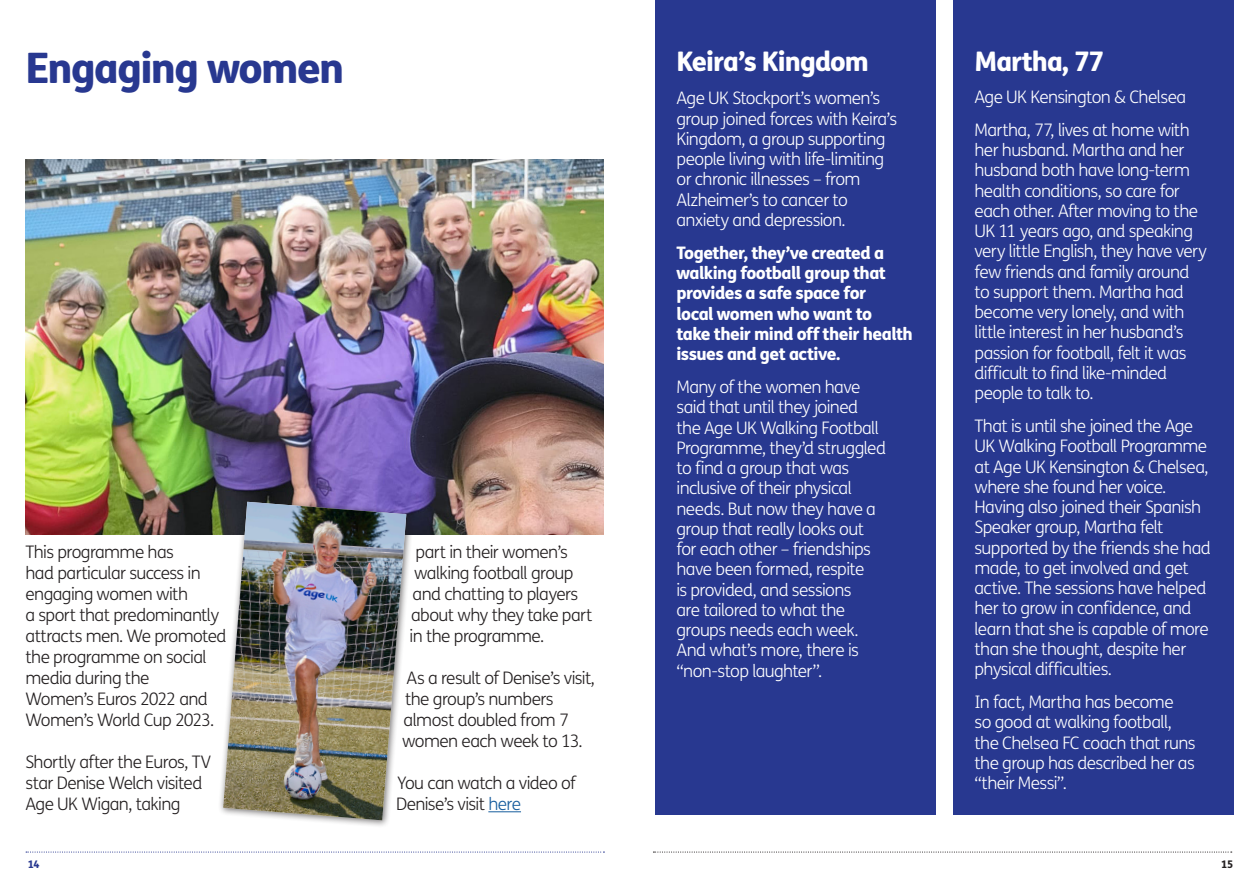
<style>
.page{position:relative;width:1259px;height:893px;background:#fff}
.page>*{position:absolute;margin:0;border:0;box-sizing:border-box;transform-origin:0 0}
.t1{font:800 42px "FS Me";letter-spacing:-.04em;color:#283890}
.Body_copy{font:800 27px "FS Me";letter-spacing:-.04em;color:#fff}
.Body_copy-2{font:300 17.25px/20.2px "FS Me";letter-spacing:-.035em;color:#fff}
.Body_copy-3{font:300 17.25px/21px "FS Me";letter-spacing:-.035em;color:#231f20}
.Body_copy-4{font:800 17.25px/20.2px "FS Me";letter-spacing:-.035em;color:#fff}
.t2{font:800 10.5px "FS Me";color:#283890}
.t3{font:800 10.5px "FS Me";color:#231f20}
.s1{color:#175d9e}
</style>
<div class="page">
<img style="left:26px;top:159px;width:578px;height:376px">
<div style="left:218px;top:497px;width:196px;height:331px;background:#231f20;opacity:.6"></div>
<img style="left:223px;top:502px;width:183px;height:318px">
<div style="left:953px;top:0;width:280px;height:814px;background:#283890"></div>
<hr style="left:488px;top:811px;width:33px;height:1px;background:#175d9e">
<div style="left:655px;top:0;width:280px;height:814px;background:#283890"></div>
<svg style="left:26px;top:851px;width:578px;height:2px"></svg>
<svg style="left:653px;top:851px;width:578px;height:2px"></svg>
<p class="t1" style="left:26px;top:34px;width:320px">Engaging women</p>
<p class="Body_copy-3" style="left:26px;top:541px;width:202px">This programme has<br>had particular success in engaging women with<br>a sport that predominantly attracts men. We promoted the programme on social media during the<br>Women’s Euros 2022 and<br>Women’s World Cup 2023.</p>
<p class="Body_copy-3" style="left:26px;top:751px;width:187px">Shortly after the Euros, TV star Denise Welch visited<br>Age UK Wigan, taking</p>
<p class="Body_copy-3" style="left:410px;top:541px;width:184px;text-indent:6px">part in their women’s walking football group and chatting to players about why they take part in the programme.</p>
<p class="Body_copy-3" style="left:402px;top:667px;width:194px">As a result of Denise’s visit, the group’s numbers almost doubled from 7 women each week to 13.</p>
<p class="Body_copy-3" style="left:396px;top:772px;width:181px">You can watch a video of<br>Denise’s visit <span class="s1">here</span></p>
<p class="Body_copy" style="left:676px;top:40px;width:194px">Keira’s Kingdom</p>
<p class="Body_copy-2" style="left:676px;top:88px;width:222px">Age UK Stockport’s women’s group joined forces with Keira’s<br>Kingdom, a group supporting people living with life-limiting or chronic illnesses – from<br>Alzheimer’s to cancer to anxiety and depression.</p>
<p class="Body_copy-4" style="left:676px;top:242px;width:238px">Together, they’ve created a walking football group that provides a safe space for<br>local women who want to<br>take their mind off their health issues and get active.</p>
<p class="Body_copy-2" style="left:676px;top:376px;width:211px">Many of the women have said that until they joined the Age UK Walking Football<br>Programme, they’d struggled to find a group that was inclusive of their physical needs. But now they have a group that really looks out for each other – friendships have been formed, respite<br>is provided, and sessions<br>are tailored to what the groups needs each week.<br>And what’s more, there is “non-stop laughter”.</p>
<p class="Body_copy" style="left:974px;top:40px;width:131px">Martha, 77</p>
<p class="Body_copy-2" style="left:974px;top:86px;width:213px">Age UK Kensington &amp; Chelsea</p>
<p class="Body_copy-2" style="left:974px;top:119px;width:234px">Martha, 77, lives at home with her husband. Martha and her husband both have long-term health conditions, so care for each other. After moving to the<br>UK 11 years ago, and speaking very little English, they have very few friends and family around to support them. Martha had become very lonely, and with little interest in her husband’s passion for football, felt it was difficult to find like-minded people to talk to.</p>
<p class="Body_copy-2" style="left:974px;top:415px;width:238px">That is until she joined the Age<br>UK Walking Football Programme at Age UK Kensington &amp; Chelsea, where she found her voice.<br>Having also joined their Spanish<br>Speaker group, Martha felt supported by the friends she had made, to get involved and get active. The sessions have helped her to grow in confidence, and learn that she is capable of more than she thought, despite her physical difficulties.</p>
<p class="Body_copy-2" style="left:974px;top:691px;width:223px">In fact, Martha has become<br>so good at walking football, the Chelsea FC coach that runs the group has described her as “their Messi”.</p>
<p class="t2" style="left:28px;top:856px;width:14px">14</p>
<p class="t3" style="left:1221px;top:856px;width:14px">15</p>
</div>
